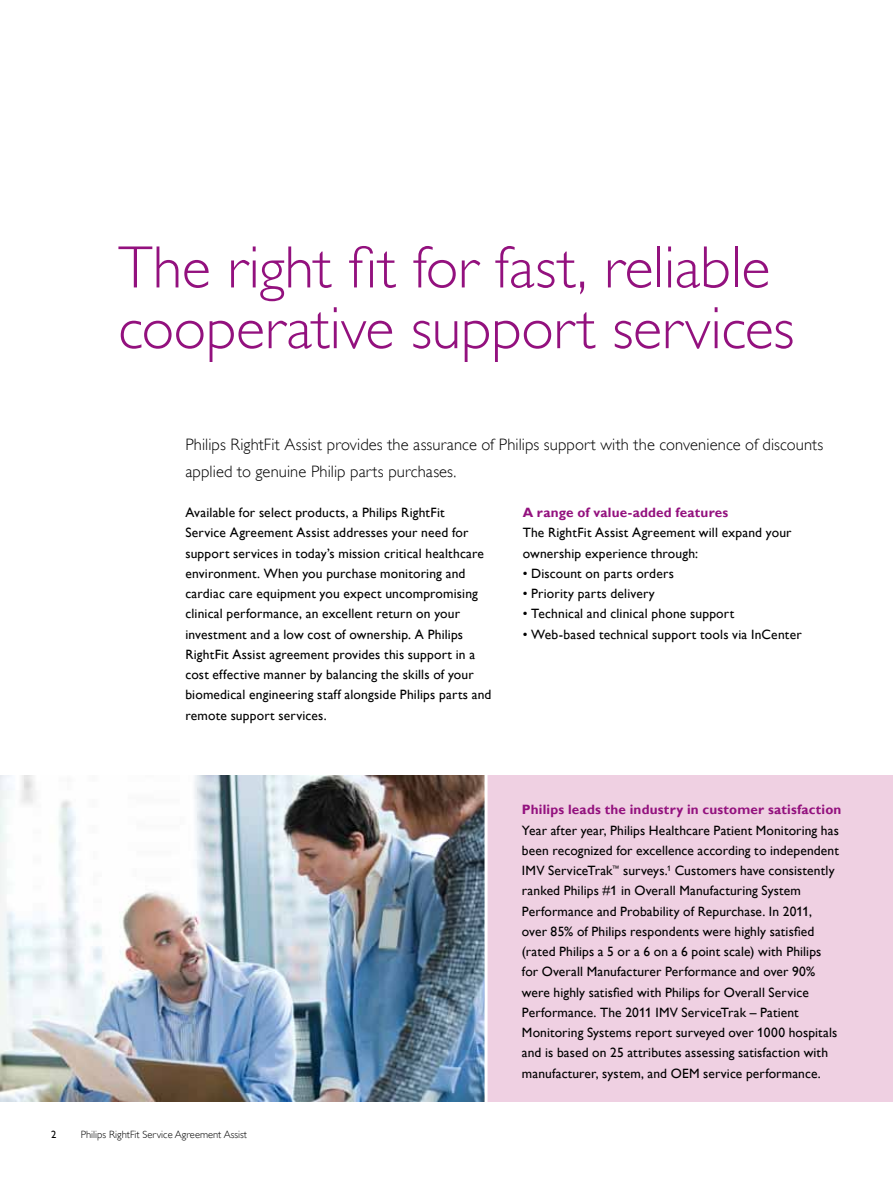
<style>
.page{position:relative;width:893px;height:1187px;background:#fff}
.page>*{position:absolute;margin:0;border:0;box-sizing:border-box;transform-origin:0 0}
.t1{font:60px/60.8px "Gill Sans Alt One WGL Light";letter-spacing:-.005em;color:#93117e}
.t2{font:16.5px/27px "Gill Sans Alt One WGL Light";letter-spacing:.005em;color:#000}
.t3{font:13.5px/20.2px "Gill Sans Alt One WGL";letter-spacing:.01em;color:#000}
.t4{font:700 13.5px "Gill Sans Alt One WGL";letter-spacing:.015em;color:#93117e}
.t5{font:10.5px "Gill Sans Alt One WGL Light";color:#000}
.t6{font:10.5px "Gill Sans Alt One WGL";color:#000}
</style>
<div class="page">
<img style="left:0;top:775px;width:484px;height:326px">
<div style="left:486px;top:775px;width:407px;height:326px;background:#efd0e2"></div>
<hr style="left:484px;top:764px;width:3px;height:364px;background:#fff">
<h1 class="t1" style="left:118px;top:237px;width:678px">The right fit for fast, reliable cooperative support services</h1>
<p class="t2" style="left:185px;top:430px;width:640px">Philips RightFit Assist provides the assurance of Philips support with the convenience of discounts applied to genuine Philip parts purchases.</p>
<p class="t3" style="left:185px;top:502px;width:308px">Available for select products, a Philips RightFit<br>Service Agreement Assist addresses your need for support services in today’s mission critical healthcare environment. When you purchase monitoring and cardiac care equipment you expect uncompromising clinical performance, an excellent return on your investment and a low cost of ownership. A Philips RightFit Assist agreement provides this support in a cost effective manner by balancing the skills of your biomedical engineering staff alongside Philips parts and remote support services.</p>
<p class="t4" style="left:523px;top:503px;width:207px">A range of value-added features</p>
<p class="t3" style="left:523px;top:522px;width:270px">The RightFit Assist Agreement will expand your ownership experience through:</p>
<p class="t3" style="left:523px;top:563px;width:153px">• Discount on parts orders</p>
<p class="t3" style="left:523px;top:583px;width:134px">• Priority parts delivery</p>
<p class="t3" style="left:523px;top:603px;width:213px">• Technical and clinical phone support</p>
<p class="t3" style="left:523px;top:623px;width:281px">• Web-based technical support tools via InCenter</p>
<p class="t6" style="left:51px;top:1127px;width:7px">2</p>
<p class="t5" style="left:81px;top:1127px;width:168px">Philips RightFit Service Agreement Assist</p>
<p class="t4" style="left:522px;top:800px;width:321px">Philips leads the industry in customer satisfaction</p>
<p class="t3" style="left:522px;top:819px;width:319px">Year after year, Philips Healthcare Patient Monitoring has been recognized for excellence according to independent IMV ServiceTrak<sup>™</sup> surveys.<sup>1</sup> Customers have consistently ranked Philips #1 in Overall Manufacturing System Performance and Probability of Repurchase. In 2011, over 85% of Philips respondents were highly satisfied (rated Philips a 5 or a 6 on a 6 point scale) with Philips for Overall Manufacturer Performance and over 90% were highly satisfied with Philips for Overall Service Performance. The 2011 IMV ServiceTrak – Patient Monitoring Systems report surveyed over 1000 hospitals and is based on 25 attributes assessing satisfaction with manufacturer, system, and OEM service performance.</p>
</div>
